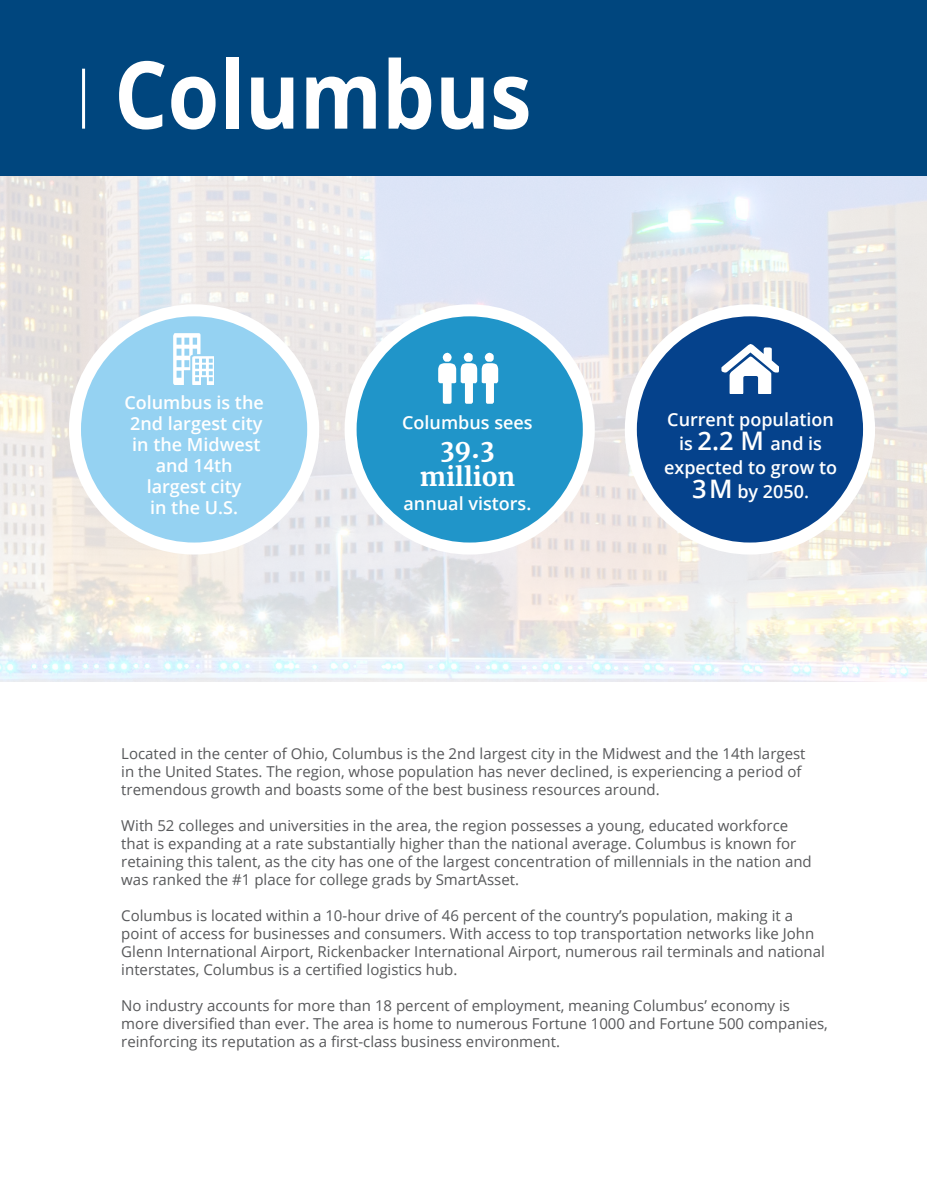
<style>
.page{position:relative;width:927px;height:1188px;background:#fff}
.page>*{position:absolute;margin:0;border:0;box-sizing:border-box;transform-origin:0 0}
.t1{font:700 93.6px "Open Sans";color:#fff;scale:.89 1}
.t2{font:700 25.5px/28.5px "Merriweather";color:#fff;text-align:center}
.t3{font:600 18px/21px "Open Sans";color:#fff;text-align:center}
.t4{font:15px/18px "Open Sans";color:#57585a}
.s1{font-size:25.5px}
</style>
<div class="page">
<svg style="left:0;top:176px;width:927px;height:506px;background:#eae9ea"></svg>
<div style="left:0;top:0;width:927px;height:176px;background:#00467e"></div>
<div style="left:351px;top:310px;width:238px;height:239px;background:#2095c9;border-radius:50%"></div>
<div style="left:345px;top:304px;width:250px;height:251px;border:12px solid #fff;border-radius:50%"></div>
<svg style="left:438px;top:353px;width:60px;height:51px"></svg>
<div style="left:631px;top:310px;width:238px;height:239px;background:#05428c;border-radius:50%"></div>
<div style="left:625px;top:304px;width:250px;height:251px;border:12px solid #fff;border-radius:50%"></div>
<svg style="left:721px;top:344px;width:57px;height:50px"></svg>
<hr style="left:82px;top:69px;width:3px;height:60px;background:#fff">
<div style="left:75px;top:310px;width:238px;height:239px;background:#95d2f2;border-radius:50%"></div>
<div style="left:69px;top:304px;width:250px;height:251px;border:12px solid #fff;border-radius:50%"></div>
<svg style="left:173px;top:333px;width:41px;height:51px"></svg>
<p class="t1" style="left:114px;top:29px;width:471px">Columbus</p>
<p class="t3" style="left:124px;top:392px;width:141px">Columbus is the</p>
<p class="t3" style="left:130px;top:413px;width:134px">2nd largest city</p>
<p class="t3" style="left:132px;top:434px;width:130px">in the Midwest and 14th</p>
<p class="t3" style="left:147px;top:476px;width:96px">largest city</p>
<p class="t3" style="left:150px;top:497px;width:89px">in the U.S.</p>
<p class="t3" style="left:402px;top:412px;width:132px">Columbus sees</p>
<p class="t2" style="left:420px;top:434px;width:97px">39.3 million</p>
<p class="t3" style="left:404px;top:493px;width:129px">annual vistors.</p>
<p class="t3" style="left:667px;top:408px;width:168px">Current population</p>
<p class="t3" style="left:679px;top:432px;width:144px">is <span class="s1">2.2 M</span> and is</p>
<p class="t3" style="left:664px;top:456px;width:175px">expected to grow to</p>
<p class="t3" style="left:692px;top:480px;width:118px"><span class="s1">3 M</span> by 2050.</p>
<p class="t4" style="left:121px;top:744px;width:686px">Located in the center of Ohio, Columbus is the 2nd largest city in the Midwest and the 14th largest in the United States. The region, whose population has never declined, is experiencing a period of tremendous growth and boasts some of the best business resources around.</p>
<p class="t4" style="left:121px;top:816px;width:692px">With 52 colleges and universities in the area, the region possesses a young, educated workforce that is expanding at a rate substantially higher than the national average. Columbus is known for retaining this talent, as the city has one of the largest concentration of millennials in the nation and was ranked the #1 place for college grads by SmartAsset.</p>
<p class="t4" style="left:121px;top:906px;width:705px">Columbus is located within a 10-hour drive of 46 percent of the country’s population, making it a point of access for businesses and consumers. With access to top transportation networks like John Glenn International Airport, Rickenbacker International Airport, numerous rail terminals and national interstates, Columbus is a certified logistics hub.</p>
<p class="t4" style="left:121px;top:996px;width:708px">No industry accounts for more than 18 percent of employment, meaning Columbus’ economy is more diversified than ever. The area is home to numerous Fortune 1000 and Fortune 500 companies, reinforcing its reputation as a first-class business environment.</p>
</div>
